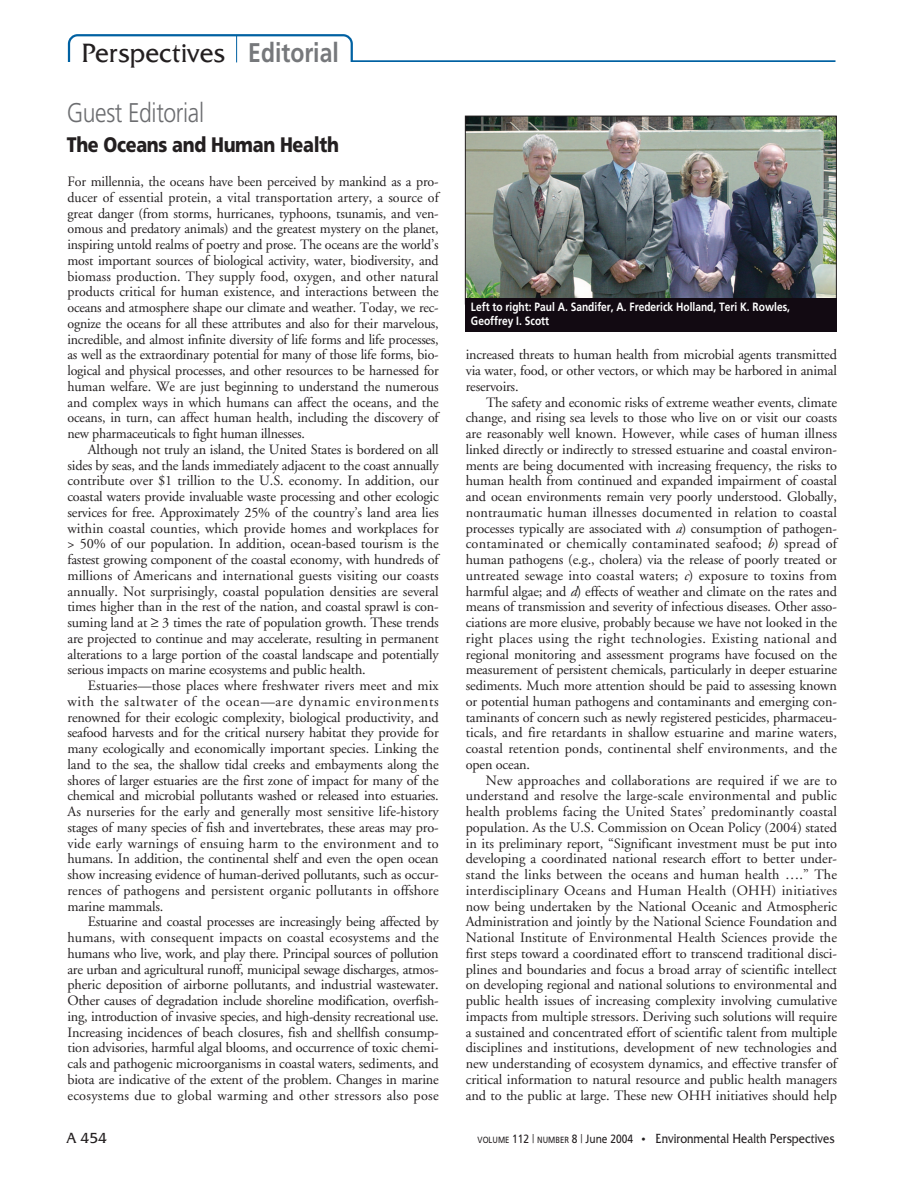
<style>
.page{position:relative;width:918px;height:1188px;background:#fff}
.page>*{position:absolute;margin:0;border:0;box-sizing:border-box;transform-origin:0 0}
.t1{font:27px "Friz Quadrata IT Cby BT";color:#231f20;scale:.95 1}
.t2{font:300 27px "Frutiger";letter-spacing:-.015em;color:#6c6d70;scale:.85 1}
.t3{font:900 21px "Frutiger";letter-spacing:-.02em;color:#231f20;scale:.85 1}
.t4{font:15px "Friz Quadrata IT Cby BT";color:#231f20}
.t5{font:14.25px/15.8px "Adobe Garamond";letter-spacing:-.005em;color:#231f20;text-align:justify}
.t6{font:13.5px "Friz Quadrata IT Cby BT";color:#231f20;scale:.85 1}
.t7{font:700 12px/13.5px "Frutiger";color:#fff;scale:.85 1}
.s1{font-family:"Frutiger";font-weight:700;color:#76787b}
.s2{font-style:italic}
.s3{font-family:"Frutiger";font-size:9px}
.s4{font-family:"Frutiger";font-size:12px}
.s5{font-family:"Frutiger";font-weight:300;font-size:12px}
.s6{font-size:10.5px}
</style>
<div class="page">
<img style="left:467px;top:118px;width:368px;height:180px">
<div style="left:465px;top:116px;width:372px;height:189px;border:1px solid #231f20"></div>
<div style="left:465px;top:298px;width:372px;height:34px;background:#120a12"></div>
<hr style="left:344px;top:60px;width:492px;height:3px;background:#0061a2">
<div style="left:12px;top:62px;width:847px;height:16px;background:#fff"></div>
<svg style="left:68px;top:34px;width:285px;height:29px"></svg>
<h1 class="t1" style="left:81px;top:43px;width:272px">Perspectives <span class="s1">Editorial</span></h1>
<h1 class="t2" style="left:67px;top:102px;width:163px">Guest Editorial</h1>
<h2 class="t3" style="left:67px;top:136px;width:322px">The Oceans and Human Health</h2>
<p class="t5" style="left:68px;top:175px;width:373px">For millennia, the oceans have been perceived by mankind as a pro&shy;ducer of essential protein, a vital transportation artery, a source of great danger (from storms, hurricanes, typhoons, tsunamis, and ven&shy;omous and predatory animals) and the greatest mystery on the planet, inspiring untold realms of poetry and prose. The oceans are the world’s most important sources of biological activity, water, biodiversity, and biomass production. They supply food, oxygen, and other natural products critical for human existence, and interactions between the oceans and atmosphere shape our climate and weather. Today, we rec&shy;ognize the oceans for all these attributes and also for their marvelous, incredible, and almost infinite diversity of life forms and life processes, as well as the extraordinary potential for many of those life forms, bio&shy;logical and physical processes, and other resources to be harnessed for human welfare. We are just beginning to understand the numerous and complex ways in which humans can affect the oceans, and the oceans, in turn, can affect human health, including the discovery of new pharmaceuticals to fight human illnesses.</p>
<p class="t5" style="left:67px;top:443px;width:373px;text-indent:20px">Although not truly an island, the United States is bordered on all sides by seas, and the lands immediately adjacent to the coast annually contribute over $1 trillion to the U.S. economy. In addition, our coastal waters provide invaluable waste processing and other ecologic services for free. Approximately 25% of the country’s land area lies within coastal counties, which provide homes and workplaces for &gt; 50% of our population. In addition, ocean-based tourism is the fastest growing component of the coastal economy, with hundreds of millions of Americans and international guests visiting our coasts annually. Not surprisingly, coastal population densities are several times higher than in the rest of the nation, and coastal sprawl is con&shy;suming land at ≥ 3 times the rate of population growth. These trends are projected to continue and may accelerate, resulting in permanent alterations to a large portion of the coastal landscape and potentially serious impacts on marine ecosystems and public health.</p>
<p class="t5" style="left:67px;top:679px;width:373px;text-indent:20px">Estuaries—those places where freshwater rivers meet and mix with the saltwater of the ocean—are dynamic environments renowned for their ecologic complexity, biological productivity, and seafood harvests and for the critical nursery habitat they provide for many ecologically and economically important species. Linking the land to the sea, the shallow tidal creeks and embayments along the shores of larger estuaries are the first zone of impact for many of the chemical and microbial pollutants washed or released into estuaries.<br>As nurseries for the early and generally most sensitive life-history stages of many species of fish and invertebrates, these areas may pro&shy;vide early warnings of ensuing harm to the environment and to humans. In addition, the continental shelf and even the open ocean show increasing evidence of human-derived pollutants, such as occur&shy;rences of pathogens and persistent organic pollutants in offshore marine mammals.</p>
<p class="t5" style="left:67px;top:915px;width:373px;text-indent:20px">Estuarine and coastal processes are increasingly being affected by humans, with consequent impacts on coastal ecosystems and the humans who live, work, and play there. Principal sources of pollution are urban and agricultural runoff, municipal sewage discharges, atmos&shy;pheric deposition of airborne pollutants, and industrial wastewater.<br>Other causes of degradation include shoreline modification, overfish&shy;ing, introduction of invasive species, and high-density recreational use.<br>Increasing incidences of beach closures, fish and shellfish consump&shy;tion advisories, harmful algal blooms, and occurrence of toxic chemi&shy;cals and pathogenic microorganisms in coastal waters, sediments, and biota are indicative of the extent of the problem. Changes in marine ecosystems due to global warming and other stressors also pose</p>
<p class="t7" style="left:471px;top:301px;width:377px">Left to right: Paul A. Sandifer, A. Frederick Holland, Teri K. Rowles,<br>Geoffrey I. Scott</p>
<p class="t5" style="left:466px;top:348px;width:373px">increased threats to human health from microbial agents transmitted via water, food, or other vectors, or which may be harbored in animal reservoirs.</p>
<p class="t5" style="left:466px;top:395px;width:373px;text-indent:20px">The safety and economic risks of extreme weather events, climate change, and rising sea levels to those who live on or visit our coasts are reasonably well known. However, while cases of human illness linked directly or indirectly to stressed estuarine and coastal environ&shy;ments are being documented with increasing frequency, the risks to human health from continued and expanded impairment of coastal and ocean environments remain very poorly understood. Globally, nontraumatic human illnesses documented in relation to coastal processes typically are associated with <span class="s2">a</span>) consumption of pathogen&shy;contaminated or chemically contaminated seafood; <span class="s2">b</span>) spread of human pathogens (e.g., cholera) via the release of poorly treated or untreated sewage into coastal waters; <span class="s2">c</span>) exposure to toxins from harmful algae; and <span class="s2">d</span>) effects of weather and climate on the rates and means of transmission and severity of infectious diseases. Other asso&shy;ciations are more elusive, probably because we have not looked in the right places using the right technologies. Existing national and regional monitoring and assessment programs have focused on the measurement of persistent chemicals, particularly in deeper estuarine sediments. Much more attention should be paid to assessing known or potential human pathogens and contaminants and emerging con&shy;taminants of concern such as newly registered pesticides, pharmaceu&shy;ticals, and fire retardants in shallow estuarine and marine waters, coastal retention ponds, continental shelf environments, and the open ocean.</p>
<p class="t5" style="left:466px;top:773px;width:373px;text-indent:20px">New approaches and collaborations are required if we are to understand and resolve the large-scale environmental and public health problems facing the United States’ predominantly coastal population. As the U.S. Commission on Ocean Policy (2004) stated in its preliminary report, “Significant investment must be put into developing a coordinated national research effort to better under&shy;stand the links between the oceans and human health ….” The interdisciplinary Oceans and Human Health (OHH) initiatives now being undertaken by the National Oceanic and Atmospheric Administration and jointly by the National Science Foundation and National Institute of Environmental Health Sciences provide the first steps toward a coordinated effort to transcend traditional disci&shy;plines and boundaries and focus a broad array of scientific intellect on developing regional and national solutions to environmental and public health issues of increasing complexity involving cumulative impacts from multiple stressors. Deriving such solutions will require a sustained and concentrated effort of scientific talent from multiple disciplines and institutions, development of new technologies and new understanding of ecosystem dynamics, and effective transfer of critical information to natural resource and public health managers and to the public at large. These new OHH initiatives should help</p>
<p class="t4" style="left:67px;top:1132px;width:42px">A 454</p>
<p class="t6" style="left:478px;top:1133px;width:422px"><span class="s3">VOLUME</span> <span class="s4">112</span> <span class="s5">|</span> <span class="s3">NUMBER</span> <span class="s4">8</span> <span class="s5">|</span> <span class="s4">June 2004</span> <span class="s6">•</span> Environmental Health Perspectives</p>
</div>
